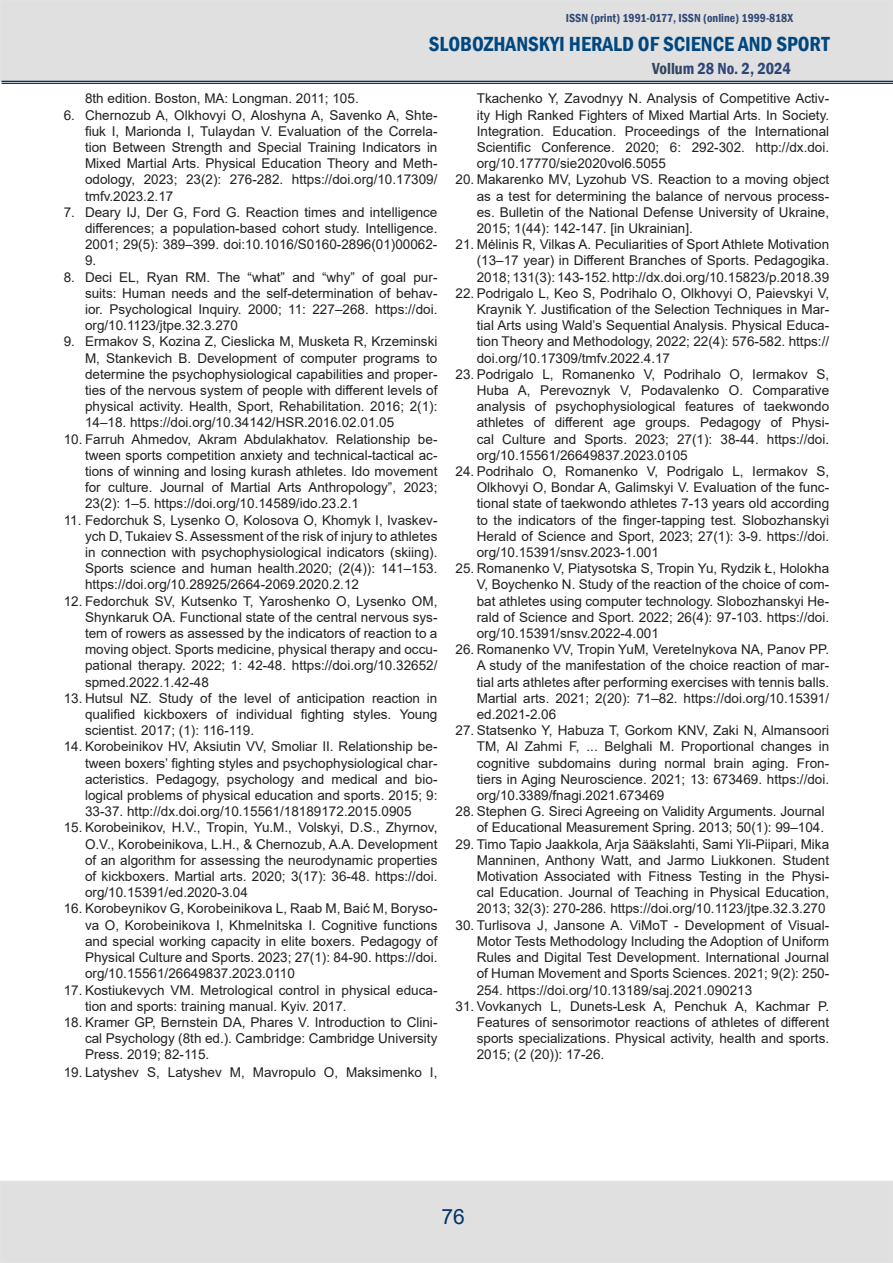
<style>
.page{position:relative;width:893px;height:1263px;background:#fff}
.page>*{position:absolute;margin:0;border:0;box-sizing:border-box;transform-origin:0 0}
.t1{font:600 condensed 21px "Franklin Gothic";color:#00477f}
.t2{font:21px "Arial";color:#036}
.t3{font:600 condensed 16.5px "Franklin Gothic";color:#314677}
.t4{font:13.5px/16.2px "Arial";color:#231f20;text-align:justify}
.t5{font:600 condensed 12px "Franklin Gothic";color:#314a76}
.s1{color:#314f5b}
.s2{color:#31455d}
</style>
<div class="page">
<div style="left:0;top:1181px;width:893px;height:82px;background:#e0e0e0"></div>
<div style="left:0;top:0;width:893px;height:82px;background:#e0e0e0;border:2px solid #e1e2e4"></div>
<hr style="left:2px;top:81px;width:891px;height:1px;background:#0c3153">
<hr style="left:2px;top:83px;width:891px;height:1px;background:#0c3153">
<p class="t5" style="left:566px;top:10px;width:229px"><span class="s1">I</span>SSN (print) 1991-0177, ISSN (online) 1999-818X</p>
<h1 class="t1" style="left:429px;top:30px;width:402px">SLOBOZHANSKYI HERALD OF SCIENCE AND SPORT</h1>
<p class="t3" style="left:652px;top:57px;width:140px"><span class="s2">Vollu</span>m 28 No. 2, 2024</p>
<p class="t4" style="left:85px;top:90px;width:275px">8th edition. Boston, MA: Longman. 2011; 105.</p>
<p class="t4" style="left:85px;top:107px;width:354px;text-indent:-21px">6. Chernozub A, Olkhovyi O, Aloshyna A, Savenko A, Shte&shy;fiuk I, Marionda I, Tulaydan V. Evaluation of the Correla&shy;tion Between Strength and Special Training Indicators in Mixed Martial Arts. Physical Education Theory and Meth&shy;odology, 2023; 23(2): 276-282. https://doi.org/10.17309/ tmfv.2023.2.17</p>
<p class="t4" style="left:85px;top:204px;width:354px;text-indent:-21px">7. Deary IJ, Der G, Ford G. Reaction times and intelligence differences; a population-based cohort study. Intelligence.<br>2001; 29(5): 389–399. doi:10.1016/S0160-2896(01)00062- 9.</p>
<p class="t4" style="left:85px;top:269px;width:354px;text-indent:-21px">8. Deci EL, Ryan RM. The “what” and “why” of goal pur&shy;suits: Human needs and the self-determination of behav&shy;ior. Psychological Inquiry. 2000; 11: 227–268. https://doi. org/10.1123/jtpe.32.3.270</p>
<p class="t4" style="left:85px;top:333px;width:354px;text-indent:-21px">9. Ermakov S, Kozina Z, Cieslicka М, Musketa R, Krzeminski М, Stankevich B. Development of computer programs to determine the psychophysiological capabilities and proper&shy;ties of the nervous system of people with different levels of physical activity. Health, Sport, Rehabilitation. 2016; 2(1):<br>14–18. https://doi.org/10.34142/HSR.2016.02.01.05</p>
<p class="t4" style="left:85px;top:431px;width:354px;text-indent:-21px">10. Farruh Ahmedov, Akram Abdulakhatov. Relationship be&shy;tween sports competition anxiety and technical-tactical ac&shy;tions of winning and losing kurash athletes. Ido movement for culture. Journal of Martial Arts Anthropology”, 2023; 23(2): 1–5. https://doi.org/10.14589/ido.23.2.1</p>
<p class="t4" style="left:85px;top:512px;width:354px;text-indent:-21px">11. Fedorchuk S, Lysenko O, Kolosova O, Khomyk I, Ivaskev&shy;ych D, Tukaiev S. Assessment of the risk of injury to athletes in connection with psychophysiological indicators (skiing).<br>Sports science and human health.2020; (2(4)): 141–153. https://doi.org/10.28925/2664-2069.2020.2.12</p>
<p class="t4" style="left:85px;top:593px;width:354px;text-indent:-21px">12. Fedorchuk SV, Kutsenko T, Yaroshenko O, Lysenko OM, Shynkaruk OA. Functional state of the central nervous sys&shy;tem of rowers as assessed by the indicators of reaction to a moving object. Sports medicine, physical therapy and occu&shy;pational therapy. 2022; 1: 42-48. https://doi.org/10.32652/ spmed.2022.1.42-48</p>
<p class="t4" style="left:85px;top:690px;width:354px;text-indent:-21px">13. Hutsul NZ. Study of the level of anticipation reaction in qualified kickboxers of individual fighting styles. Young scientist. 2017; (1): 116-119.</p>
<p class="t4" style="left:85px;top:738px;width:354px;text-indent:-21px">14. Korobeinikov HV, Aksiutin VV, Smoliar II. Relationship be&shy;tween boxers’ fighting styles and psychophysiological char&shy;acteristics. Pedagogy, psychology and medical and bio&shy;logical problems of physical education and sports. 2015; 9:<br>33-37. http://dx.doi.org/10.15561/18189172.2015.0905</p>
<p class="t4" style="left:85px;top:819px;width:354px;text-indent:-21px">15. Korobeinikov, H.V., Tropin, Yu.M., Volskyi, D.S., Zhyrnov, O.V., Korobeinikova, L.H., &amp; Chernozub, A.A. Development of an algorithm for assessing the neurodynamic properties of kickboxers. Martial arts. 2020; 3(17): 36-48. https://doi. org/10.15391/ed.2020-3.04</p>
<p class="t4" style="left:85px;top:900px;width:354px;text-indent:-21px">16. Korobeynikov G, Korobeinikova L, Raab M, Baić M, Boryso&shy;va O, Korobeinikova I, Khmelnitska I. Cognitive functions and special working capacity in elite boxers. Pedagogy of Physical Culture and Sports. 2023; 27(1): 84-90. https://doi. org/10.15561/26649837.2023.0110</p>
<p class="t4" style="left:85px;top:981px;width:354px;text-indent:-21px">17. Kostiukevych VM. Metrological control in physical educa&shy;tion and sports: training manual. Kyiv. 2017.</p>
<p class="t4" style="left:85px;top:1014px;width:354px;text-indent:-21px">18. Kramer GP, Bernstein DA, Phares V. Introduction to Clini&shy;cal Psychology (8th ed.). Cambridge: Cambridge University Press. 2019; 82-115.</p>
<p class="t4" style="left:64px;top:1064px;width:375px">19. Latyshev S, Latyshev M, Mavropulo O, Maksimenko I,</p>
<p class="t4" style="left:477px;top:90px;width:354px">Tkachenko Y, Zavodnyy N. Analysis of Competitive Activ&shy;ity High Ranked Fighters of Mixed Martial Arts. In Society.<br>Integration. Education. Proceedings of the International Scientific Conference. 2020; 6: 292-302. http://dx.doi. org/10.17770/sie2020vol6.5055</p>
<p class="t4" style="left:477px;top:171px;width:354px;text-indent:-21px">20. Makarenko MV, Lyzohub VS. Reaction to a moving object as a test for determining the balance of nervous process&shy;es. Bulletin of the National Defense University of Ukraine, 2015; 1(44): 142-147. [in Ukrainian].</p>
<p class="t4" style="left:477px;top:236px;width:354px;text-indent:-21px">21. Mėlinis R, Vilkas A. Peculiarities of Sport Athlete Motivation (13–17 year) in Different Branches of Sports. Pedagogika.<br>2018; 131(3): 143-152. http://dx.doi.org/10.15823/p.2018.39</p>
<p class="t4" style="left:477px;top:285px;width:354px;text-indent:-21px">22. Podrigalo L, Keo S, Podrihalo O, Оlkhovyi O, Paievskyi V, Kraynik Y. Justification of the Selection Techniques in Mar&shy;tial Arts using Wald’s Sequential Analysis. Physical Educa&shy;tion Theory and Methodology, 2022; 22(4): 576-582. https:// doi.org/10.17309/tmfv.2022.4.17</p>
<p class="t4" style="left:477px;top:366px;width:354px;text-indent:-21px">23. Podrigalo L, Romanenko V, Podrihalo O, Iermakov S, Huba A, Perevoznyk V, Podavalenko O. Comparative analysis of psychophysiological features of taekwondo athletes of different age groups. Pedagogy of Physi&shy;cal Culture and Sports. 2023; 27(1): 38-44. https://doi. org/10.15561/26649837.2023.0105</p>
<p class="t4" style="left:477px;top:463px;width:354px;text-indent:-21px">24. Podrihalo O, Romanenko V, Podrigalo L, Iermakov S, Оlkhovyi O, Bondar A, Galimskyi V. Evaluation of the func&shy;tional state of taekwondo athletes 7-13 years old according to the indicators of the finger-tapping test. Slobozhanskyi Herald of Science and Sport, 2023; 27(1): 3-9. https://doi. org/10.15391/snsv.2023-1.001</p>
<p class="t4" style="left:477px;top:560px;width:354px;text-indent:-21px">25. Romanenko V, Piatysotska S, Tropin Yu, Rydzik Ł, Holokha V, Boychenko N. Study of the reaction of the choice of com&shy;bat athletes using computer technology. Slobozhanskyi He&shy;rald of Science and Sport. 2022; 26(4): 97-103. https://doi. org/10.15391/snsv.2022-4.001</p>
<p class="t4" style="left:477px;top:641px;width:354px;text-indent:-21px">26. Romanenko VV, Tropin YuM, Veretelnykova NA, Panov PP.<br>A study of the manifestation of the choice reaction of mar&shy;tial arts athletes after performing exercises with tennis balls.<br>Martial arts. 2021; 2(20): 71–82. https://doi.org/10.15391/ ed.2021-2.06</p>
<p class="t4" style="left:477px;top:722px;width:354px;text-indent:-21px">27. Statsenko Y, Habuza T, Gorkom KNV, Zaki N, Almansoori TM, Al Zahmi F, ... Belghali M. Proportional changes in cognitive subdomains during normal brain aging. Fron&shy;tiers in Aging Neuroscience. 2021; 13: 673469. https://doi. org/10.3389/fnagi.2021.673469</p>
<p class="t4" style="left:455px;top:803px;width:371px;text-align:right">28. Stephen G. Sireci Agreeing on Validity Arguments. Journal of Educational Measurement Spring. 2013; 50(1): 99–104.</p>
<p class="t4" style="left:477px;top:836px;width:354px;text-indent:-21px">29. Timo Tapio Jaakkola, Arja Sääkslahti, Sami Yli-Piipari, Mika Manninen, Anthony Watt, and Jarmo Liukkonen. Student Motivation Associated with Fitness Testing in the Physi&shy;cal Education. Journal оf Teaching in Physical Education, 2013; 32(3): 270-286. https://doi.org/10.1123/jtpe.32.3.270</p>
<p class="t4" style="left:477px;top:917px;width:354px;text-indent:-21px">30. Turlisova J, Jansone A. ViMoT - Development of Visual-Motor Tests Methodology Including the Adoption of Uniform Rules and Digital Test Development. International Journal of Human Movement and Sports Sciences. 2021; 9(2): 250- 254. https://doi.org/10.13189/saj.2021.090213</p>
<p class="t4" style="left:477px;top:998px;width:354px;text-indent:-21px">31. Vovkanych L, Dunets-Lesk A, Penchuk A, Kachmar P.<br>Features of sensorimotor reactions of athletes of different sports specializations. Physical activity, health and sports.<br>2015; (2 (20)): 17-26.</p>
<h1 class="t2" style="left:442px;top:1202px;width:25px">76</h1>
</div>
